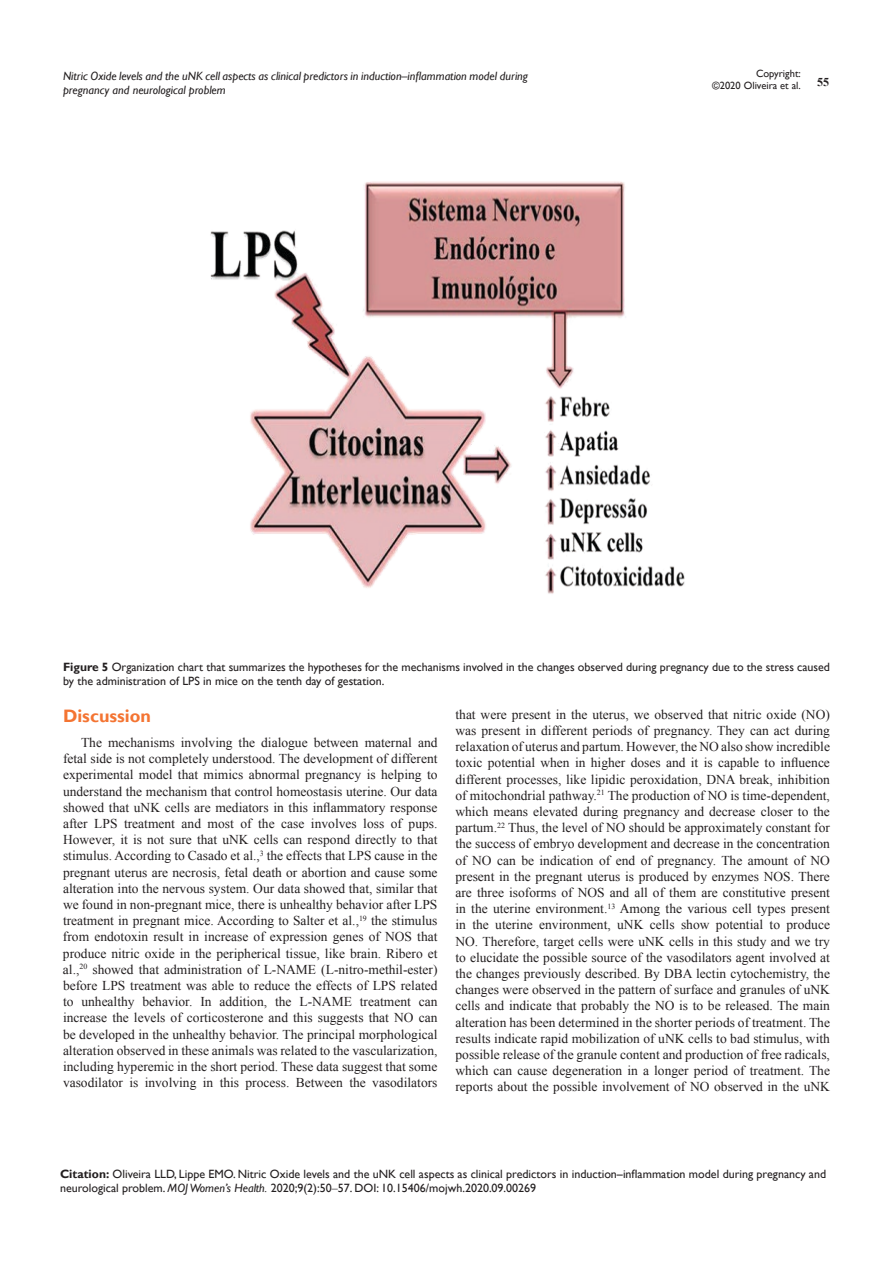
<style>
.page{position:relative;width:893px;height:1263px;background:#fff}
.page>*{position:absolute;margin:0;border:0;box-sizing:border-box;transform-origin:0 0}
.t1{font:700 18px "Gill Sans";color:#f47432}
.t2{font:13.5px/16.2px "Times New Roman";color:#231f20;text-align:justify}
.t3{font:12px/14.4px "Gill Sans";color:#231f20}
.t4{font:italic 12px/14.4px "Gill Sans";color:#231f20}
.t5{font:700 12px "Times New Roman";color:#231f20}
.t6{font:10.5px/12.6px "Gill Sans";color:#231f20;text-align:right}
.s1{font-weight:700}
.s2{font-style:italic}
.s3{font-family:"Times New Roman"}
</style>
<div class="page">
<img style="left:210px;top:181px;width:475px;height:413px">
<p class="t6" style="left:712px;top:67px;width:90px">Copyright:<br>©2020 Oliveira et al.</p>
<p class="t4" style="left:63px;top:69px;width:467px">Nitric Oxide levels and the uNK cell aspects as clinical predictors in induction–inflammation model during pregnancy and neurological problem</p>
<p class="t5" style="left:817px;top:73px;width:13px">55</p>
<p class="t3" style="left:63px;top:660px;width:768px"><span class="s1">Figure 5</span> Organization chart that summarizes the hypotheses for the mechanisms involved in the changes observed during pregnancy due to the stress caused by the administration of LPS in mice on the tenth day of gestation.</p>
<h1 class="t1" style="left:63px;top:705px;width:89px">Discussion</h1>
<p class="t2" style="left:63px;top:734px;width:376px;text-indent:18px">The mechanisms involving the dialogue between maternal and fetal side is not completely understood. The development of different experimental model that mimics abnormal pregnancy is helping to understand the mechanism that control homeostasis uterine. Our data showed that uNK cells are mediators in this inflammatory response after LPS treatment and most of the case involves loss of pups.<br>However, it is not sure that uNK cells can respond directly to that stimulus. According to Casado et al.,<sup>3</sup> the effects that LPS cause in the pregnant uterus are necrosis, fetal death or abortion and cause some alteration into the nervous system. Our data showed that, similar that we found in non-pregnant mice, there is unhealthy behavior after LPS treatment in pregnant mice. According to Salter et al.,<sup>19</sup> the stimulus from endotoxin result in increase of expression genes of NOS that produce nitric oxide in the peripherical tissue, like brain. Ribero et al.,<sup>20</sup> showed that administration of L-NAME (L-nitro-methil-ester) before LPS treatment was able to reduce the effects of LPS related to unhealthy behavior. In addition, the L-NAME treatment can increase the levels of corticosterone and this suggests that NO can be developed in the unhealthy behavior. The principal morphological alteration observed in these animals was related to the vascularization, including hyperemic in the short period. These data suggest that some vasodilator is involving in this process. Between the vasodilators</p>
<p class="t2" style="left:455px;top:706px;width:376px">that were present in the uterus, we observed that nitric oxide (NO) was present in different periods of pregnancy. They can act during relaxation of uterus and partum. However, the NO also show incredible toxic potential when in higher doses and it is capable to influence different processes, like lipidic peroxidation, DNA break, inhibition of mitochondrial pathway.<sup>21</sup> The production of NO is time-dependent, which means elevated during pregnancy and decrease closer to the partum.<sup>22</sup> Thus, the level of NO should be approximately constant for the success of embryo development and decrease in the concentration of NO can be indication of end of pregnancy. The amount of NO present in the pregnant uterus is produced by enzymes NOS. There are three isoforms of NOS and all of them are constitutive present in the uterine environment.<sup>13</sup> Among the various cell types present in the uterine environment, uNK cells show potential to produce NO. Therefore, target cells were uNK cells in this study and we try to elucidate the possible source of the vasodilators agent involved at the changes previously described. By DBA lectin cytochemistry, the changes were observed in the pattern of surface and granules of uNK cells and indicate that probably the NO is to be released. The main alteration has been determined in the shorter periods of treatment. The results indicate rapid mobilization of uNK cells to bad stimulus, with possible release of the granule content and production of free radicals, which can cause degeneration in a longer period of treatment. The reports about the possible involvement of NO observed in the uNK</p>
<p class="t3" style="left:60px;top:1167px;width:768px"><span class="s1">Citation:</span> Oliveira LLD, Lippe EMO. Nitric Oxide levels and the uNK cell aspects as clinical predictors in induction–inflammation model during pregnancy and neurological problem. <span class="s2">MOJ Women’s Health.</span> 2020;9(2):50<span class="s3">‒</span>57. DOI: 10.15406/mojwh.2020.09.00269</p>
</div>
